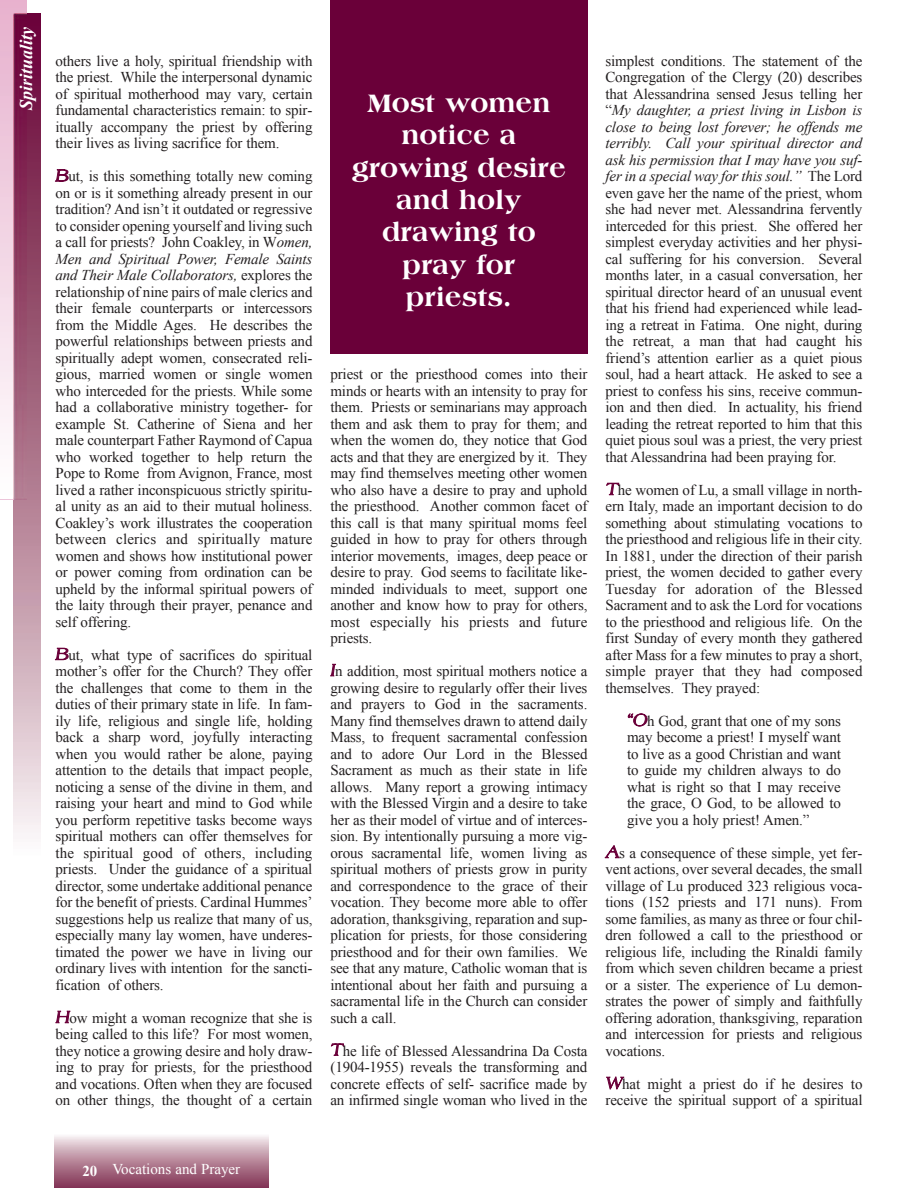
<style>
.page{position:relative;width:918px;height:1188px;background:#fff}
.page>*{position:absolute;margin:0;border:0;box-sizing:border-box;transform-origin:0 0}
.t1{font:800 27px/32.4px "Americana";color:#fff;text-align:center}
.t2{font:italic 700 18px "Times New Roman";color:#fff}
.t3{font:15px/16.5px "Times New Roman";letter-spacing:-.01em;color:#231f20;text-align:justify}
.t4{font:15px "Times New Roman";color:#fff}
.s1{font-family:"Americana";font-style:italic;font-size:18px;color:#6a0039}
.s2{font-style:italic}
.s3{font-weight:700}
</style>
<div class="page">
<img style="left:54px;top:1136px;width:215px;height:52px">
<img style="left:0;top:0;width:27px;height:14px">
<img style="left:0;top:14px;width:14px;height:486px">
<img style="left:14px;top:14px;width:26px;height:819px">
<div style="left:330px;top:0;width:257px;height:354px;background:#6a0039"></div>
<p class="t2" style="left:16px;top:110px;width:85px;rotate:-90deg">Spirituality</p>
<p class="t3" style="left:55px;top:53px;width:259px">others live a holy, spiritual friendship with the priest. While the interpersonal dynamic of spiritual motherhood may vary, certain fundamental characteristics remain: to spir&shy;itually accompany the priest by offering their lives as living sacrifice for them.</p>
<p class="t3" style="left:55px;top:168px;width:259px"><span class="s1">B</span>ut, is this something totally new coming on or is it something already present in our tradition? And isn’t it outdated or regressive to consider opening yourself and living such a call for priests? John Coakley, in W<span class="s2">omen, Men and Spiritual Power, Female Saints and Their Male Collaborators,</span> explores the relationship of nine pairs of male clerics and their female counterparts or intercessors from the Middle Ages. He describes the powerful relationships between priests and spiritually adept women, consecrated reli&shy;gious, married women or single women who interceded for the priests. While some had a collaborative ministry together- for example St. Catherine of Siena and her male counterpart Father Raymond of Capua who worked together to help return the Pope to Rome from Avignon, France, most lived a rather inconspicuous strictly spiritu&shy;al unity as an aid to their mutual holiness.<br>Coakley’s work illustrates the cooperation between clerics and spiritually mature women and shows how institutional power or power coming from ordination can be upheld by the informal spiritual powers of the laity through their prayer, penance and self offering.</p>
<p class="t3" style="left:55px;top:647px;width:259px"><span class="s1">B</span>ut, what type of sacrifices do spiritual mother’s offer for the Church? They offer the challenges that come to them in the duties of their primary state in life. In fam&shy;ily life, religious and single life, holding back a sharp word, joyfully interacting when you would rather be alone, paying attention to the details that impact people, noticing a sense of the divine in them, and raising your heart and mind to God while you perform repetitive tasks become ways spiritual mothers can offer themselves for the spiritual good of others, including priests. Under the guidance of a spiritual director, some undertake additional penance for the benefit of priests. Cardinal Hummes’ suggestions help us realize that many of us, especially many lay women, have underes&shy;timated the power we have in living our ordinary lives with intention for the sancti&shy;fication of others.</p>
<p class="t3" style="left:55px;top:1010px;width:259px"><span class="s1">H</span>ow might a woman recognize that she is being called to this life? For most women, they notice a growing desire and holy draw&shy;ing to pray for priests, for the priesthood and vocations. Often when they are focused on other things, the thought of a certain</p>
<h1 class="t1" style="left:352px;top:88px;width:216px">Most women notice a growing desire and holy drawing to pray for priests.</h1>
<p class="t3" style="left:330px;top:366px;width:259px">priest or the priesthood comes into their minds or hearts with an intensity to pray for them. Priests or seminarians may approach them and ask them to pray for them; and when the women do, they notice that God acts and that they are energized by it. They may find themselves meeting other women who also have a desire to pray and uphold the priesthood. Another common facet of this call is that many spiritual moms feel guided in how to pray for others through interior movements, images, deep peace or desire to pray. God seems to facilitate like&shy;minded individuals to meet, support one another and know how to pray for others, most especially his priests and future priests.</p>
<p class="t3" style="left:330px;top:663px;width:259px"><span class="s1">I</span>n addition, most spiritual mothers notice a growing desire to regularly offer their lives and prayers to God in the sacraments.<br>Many find themselves drawn to attend daily Mass, to frequent sacramental confession and to adore Our Lord in the Blessed Sacrament as much as their state in life allows. Many report a growing intimacy with the Blessed Virgin and a desire to take her as their model of virtue and of interces&shy;sion. By intentionally pursuing a more vig&shy;orous sacramental life, women living as spiritual mothers of priests grow in purity and correspondence to the grace of their vocation. They become more able to offer adoration, thanksgiving, reparation and sup&shy;plication for priests, for those considering priesthood and for their own families. We see that any mature, Catholic woman that is intentional about her faith and pursuing a sacramental life in the Church can consider such a call.</p>
<p class="t3" style="left:330px;top:1042px;width:259px"><span class="s1">T</span>he life of Blessed Alessandrina Da Costa (1904-1955) reveals the transforming and concrete effects of self- sacrifice made by an infirmed single woman who lived in the</p>
<p class="t3" style="left:605px;top:53px;width:259px">simplest conditions. The statement of the Congregation of the Clergy (20) describes that Alessandrina sensed Jesus telling her “<span class="s2">My daughter, a priest living in Lisbon is close to being lost forever; he offends me terribly. Call your spiritual director and ask his permission that I may have you suf&shy;fer in a special way for this soul.”</span> The Lord even gave her the name of the priest, whom she had never met. Alessandrina fervently interceded for this priest. She offered her simplest everyday activities and her physi&shy;cal suffering for his conversion. Several months later, in a casual conversation, her spiritual director heard of an unusual event that his friend had experienced while lead&shy;ing a retreat in Fatima. One night, during the retreat, a man that had caught his friend’s attention earlier as a quiet pious soul, had a heart attack. He asked to see a priest to confess his sins, receive commun&shy;ion and then died. In actuality, his friend leading the retreat reported to him that this quiet pious soul was a priest, the very priest that Alessandrina had been praying for.</p>
<p class="t3" style="left:606px;top:482px;width:259px"><span class="s1">T</span>he women of Lu, a small village in north&shy;ern Italy, made an important decision to do something about stimulating vocations to the priesthood and religious life in their city.<br>In 1881, under the direction of their parish priest, the women decided to gather every Tuesday for adoration of the Blessed Sacrament and to ask the Lord for vocations to the priesthood and religious life. On the first Sunday of every month they gathered after Mass for a few minutes to pray a short, simple prayer that they had composed themselves. They prayed:</p>
<p class="t3" style="left:627px;top:713px;width:215px"><span class="s1">“O</span>h God, grant that one of my sons may become a priest! I myself want to live as a good Christian and want to guide my children always to do what is right so that I may receive the grace, O God, to be allowed to give you a holy priest! Amen.”</p>
<p class="t3" style="left:606px;top:845px;width:259px"><span class="s1">A</span>s a consequence of these simple, yet fer&shy;vent actions, over several decades, the small village of Lu produced 323 religious voca&shy;tions (152 priests and 171 nuns). From some families, as many as three or four chil&shy;dren followed a call to the priesthood or religious life, including the Rinaldi family from which seven children became a priest or a sister. The experience of Lu demon&shy;strates the power of simply and faithfully offering adoration, thanksgiving, reparation and intercession for priests and religious vocations.</p>
<p class="t3" style="left:606px;top:1076px;width:259px"><span class="s1">W</span>hat might a priest do if he desires to receive the spiritual support of a spiritual</p>
<p class="t4" style="left:82px;top:1161px;width:159px"><span class="s3">20</span> Vocations and Prayer</p>
</div>
